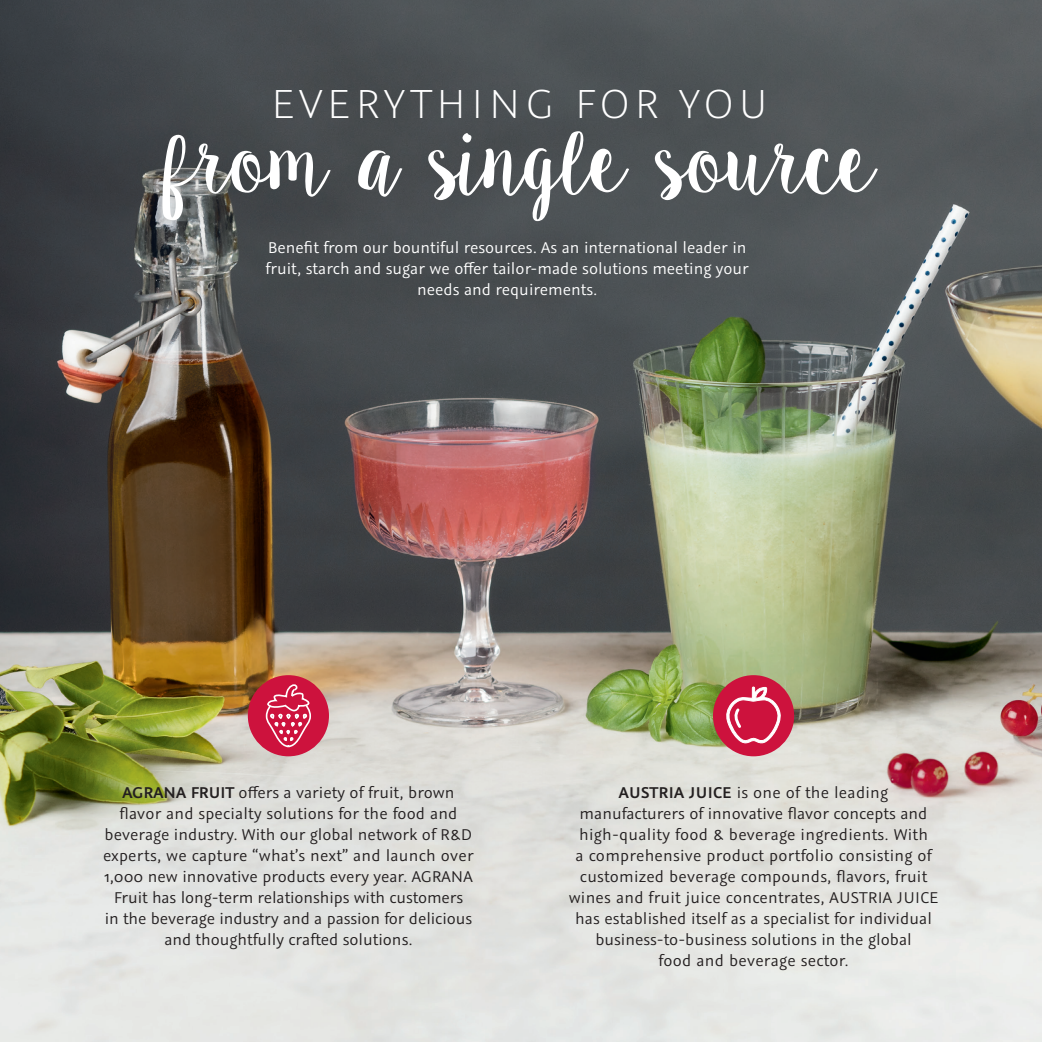
<style>
.page{position:relative;width:1042px;height:1042px;background:#fff}
.page>*{position:absolute;margin:0;border:0;box-sizing:border-box;transform-origin:0 0}
.t1{font:89.25px "Sweet Pea";letter-spacing:-.06em;color:#fff}
.t2{font:300 45.5px "Graublau Sans";letter-spacing:.1em;color:#fff}
.t3{font:17.5px/21px "Graublau Sans";letter-spacing:.005em;color:#231f20;text-align:center}
.t4{font:17.5px/21px "Graublau Sans";color:#fff;text-align:center}
.s1{font-weight:600}
</style>
<div class="page">
<img style="left:0;top:0;width:1042px;height:1042px">
<div style="left:248px;top:675px;width:81px;height:81px;background:#cd123d;border-radius:50%"></div>
<svg style="left:265px;top:683px;width:48px;height:65px"></svg>
<div style="left:713px;top:675px;width:81px;height:81px;background:#cd123d;border-radius:50%"></div>
<svg style="left:725px;top:686px;width:56px;height:58px"></svg>
<h2 class="t2" style="left:271px;top:78px;width:499px">EVERYTHING FOR YOU</h2>
<h1 class="t1" style="left:161px;top:108px;width:719px">from a single source</h1>
<p class="t4" style="left:266px;top:237px;width:485px">Benefit from our bountiful resources. As an international leader in fruit, starch and sugar we offer tailor-made solutions meeting your needs and requirements.</p>
<p class="t3" style="left:103px;top:782px;width:372px"><span class="s1">AGRANA FRUIT</span> offers a variety of fruit, brown flavor and specialty solutions for the food and beverage industry. With our global network of R&amp;D experts, we capture “what’s next” and launch over 1,000 new innovative products every year. AGRANA Fruit has long-term relationships with customers<br>in the beverage industry and a passion for delicious and thoughtfully crafted solutions.</p>
<p class="t3" style="left:569px;top:782px;width:371px"><span class="s1">AUSTRIA JUICE</span> is one of the leading manufacturers of innovative flavor concepts and high-quality food &amp; beverage ingredients. With<br>a comprehensive product portfolio consisting of customized beverage compounds, flavors, fruit wines and fruit juice concentrates, AUSTRIA JUICE has established itself as a specialist for individual business-to-business solutions in the global<br>food and beverage sector.</p>
</div>
